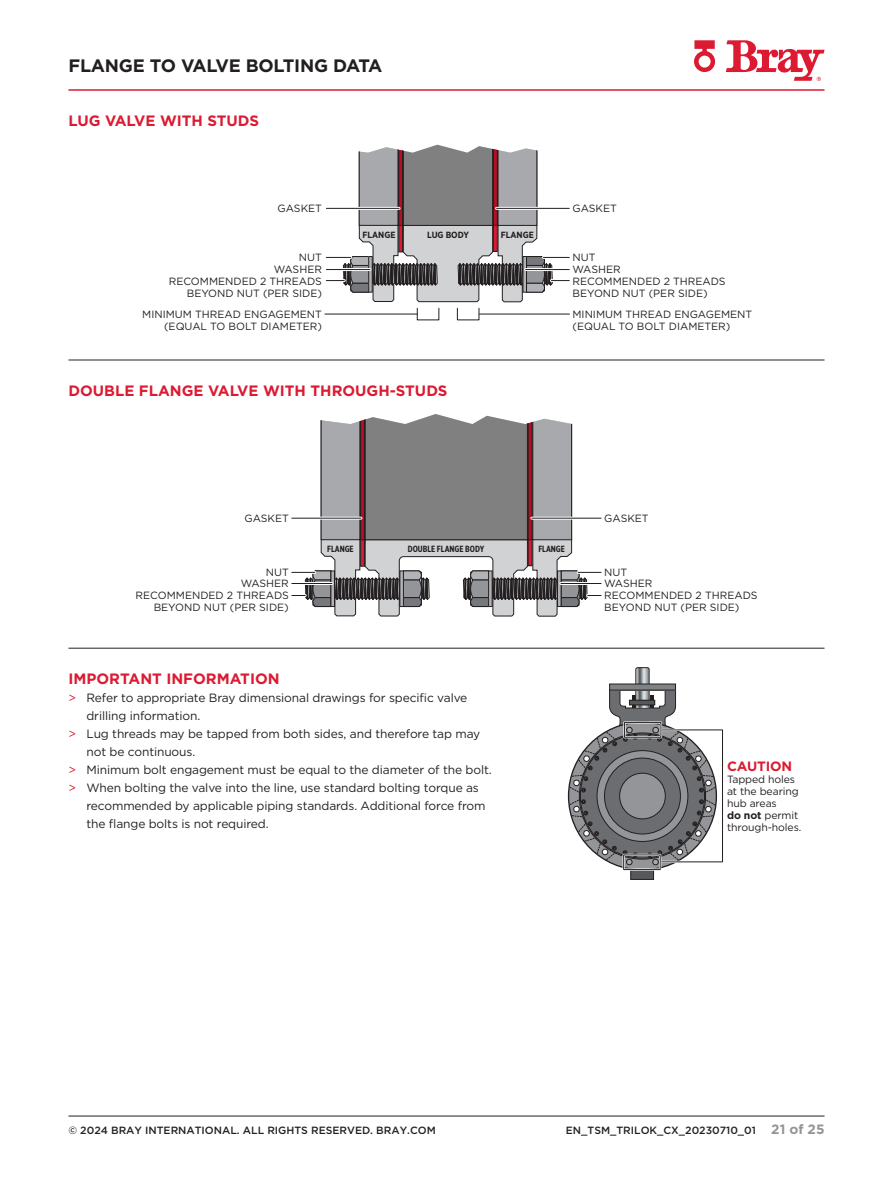
<style>
.page{position:relative;width:893px;height:1188px;background:#fff}
.page>*{position:absolute;margin:0;border:0;box-sizing:border-box;transform-origin:0 0}
.Page_Heading{font:700 18px "Gotham";letter-spacing:-.01em;color:#231f20}
.Subhead_1{font:700 15px "Gotham";color:#dc1a32}
.t1{font:700 13.5px "Gotham";letter-spacing:-.01em;color:#dc1a32}
.t2{font:12px/18px "Gotham";letter-spacing:-.01em;color:#231f20}
.t3{font:10.5px/12px "Gotham";color:#231f20}
.t4{font:500 10.5px "Gotham";color:#231f20}
.t5{font:700 9px "Gotham X Narrow";color:#231f20}
.t6{font:700 9px "Gotham Narrow";color:#231f20}
.s1{color:#dc1a32}
.s2{font-weight:700}
.s3{font-weight:700;font-size:13.5px;color:#939598}
</style>
<div class="page">
<hr style="left:68px;top:1116px;width:756px;height:1px;background:#231f20">
<svg style="left:726px;top:40px;width:98px;height:41px"></svg>
<svg style="left:694px;top:40px;width:21px;height:32px"></svg>
<hr style="left:68px;top:89px;width:756px;height:2px;background:#dc1a32">
<div style="left:630px;top:869px;width:24px;height:11px;background:#57585a;border:1px solid #231f20"></div>
<svg style="left:292px;top:414px;width:309px;height:203px"></svg>
<hr style="left:292px;top:517px;width:69px;height:3px;background:#fff">
<hr style="left:292px;top:518px;width:69px;height:1px;background:#231f20">
<hr style="left:532px;top:517px;width:69px;height:3px;background:#fff">
<hr style="left:532px;top:518px;width:69px;height:1px;background:#231f20">
<hr style="left:292px;top:582px;width:40px;height:3px;background:#fff">
<hr style="left:292px;top:583px;width:40px;height:1px;background:#231f20">
<hr style="left:561px;top:582px;width:40px;height:3px;background:#fff">
<hr style="left:561px;top:583px;width:40px;height:1px;background:#231f20">
<svg style="left:326px;top:145px;width:243px;height:158px"></svg>
<hr style="left:326px;top:207px;width:73px;height:3px;background:#fff">
<hr style="left:326px;top:208px;width:73px;height:1px;background:#231f20">
<hr style="left:497px;top:207px;width:72px;height:3px;background:#fff">
<hr style="left:497px;top:208px;width:72px;height:1px;background:#231f20">
<hr style="left:479px;top:314px;width:90px;height:1px;background:#231f20">
<hr style="left:325px;top:314px;width:92px;height:1px;background:#231f20">
<hr style="left:68px;top:360px;width:756px;height:1px;background:#231f20">
<hr style="left:68px;top:648px;width:756px;height:1px;background:#231f20">
<svg style="left:570px;top:667px;width:153px;height:199px"></svg>
<div style="left:624px;top:722px;width:37px;height:16px;border:1px solid #231f20"></div>
<div style="left:622px;top:854px;width:39px;height:17px;border:2px solid #fff"></div>
<div style="left:623px;top:855px;width:38px;height:15px;border:1px solid #231f20"></div>
<p class="Page_Heading" style="left:68px;top:54px;width:316px">FLANGE TO VALVE BOLTING DATA</p>
<p class="Subhead_1" style="left:68px;top:111px;width:192px">LUG VALVE WITH STUDS</p>
<p class="t3" style="left:278px;top:202px;width:46px">GASKET</p>
<p class="t3" style="left:572px;top:202px;width:46px">GASKET</p>
<p class="t6" style="left:362px;top:229px;width:35px">FLANGE</p>
<p class="t6" style="left:427px;top:229px;width:43px">LUG BODY</p>
<p class="t6" style="left:501px;top:229px;width:35px">FLANGE</p>
<p class="t3" style="left:299px;top:251px;width:24px">NUT</p>
<p class="t3" style="left:572px;top:251px;width:24px">NUT</p>
<p class="t3" style="left:274px;top:263px;width:50px">WASHER</p>
<p class="t3" style="left:572px;top:263px;width:50px">WASHER</p>
<p class="t3" style="left:169px;top:275px;width:155px;text-align:right">RECOMMENDED 2 THREADS<br>BEYOND NUT (PER SIDE)</p>
<p class="t3" style="left:572px;top:275px;width:155px">RECOMMENDED 2 THREADS<br>BEYOND NUT (PER SIDE)</p>
<p class="t3" style="left:142px;top:308px;width:181px;text-align:right">MINIMUM THREAD ENGAGEMENT (EQUAL TO BOLT DIAMETER)</p>
<p class="t3" style="left:572px;top:308px;width:181px">MINIMUM THREAD ENGAGEMENT (EQUAL TO BOLT DIAMETER)</p>
<p class="Subhead_1" style="left:68px;top:381px;width:381px">DOUBLE FLANGE VALVE WITH THROUGH-STUDS</p>
<p class="t3" style="left:244px;top:512px;width:46px">GASKET</p>
<p class="t3" style="left:604px;top:512px;width:46px">GASKET</p>
<p class="t5" style="left:327px;top:543px;width:28px">FLANGE</p>
<p class="t5" style="left:408px;top:543px;width:78px">DOUBLE FLANGE BODY</p>
<p class="t5" style="left:538px;top:543px;width:28px">FLANGE</p>
<p class="t3" style="left:266px;top:566px;width:24px">NUT</p>
<p class="t3" style="left:604px;top:566px;width:24px">NUT</p>
<p class="t3" style="left:241px;top:577px;width:50px">WASHER</p>
<p class="t3" style="left:604px;top:577px;width:50px">WASHER</p>
<p class="t3" style="left:136px;top:589px;width:155px;text-align:right">RECOMMENDED 2 THREADS<br>BEYOND NUT (PER SIDE)</p>
<p class="t3" style="left:604px;top:589px;width:155px">RECOMMENDED 2 THREADS<br>BEYOND NUT (PER SIDE)</p>
<p class="Subhead_1" style="left:68px;top:669px;width:213px">IMPORTANT INFORMATION</p>
<p class="t2" style="left:86px;top:688px;width:382px;text-indent:-18px"><span class="s1">&gt;</span> Refer to appropriate Bray dimensional drawings for specific valve drilling information.</p>
<p class="t2" style="left:86px;top:724px;width:395px;text-indent:-18px"><span class="s1">&gt;</span> Lug threads may be tapped from both sides, and therefore tap may not be continuous.</p>
<p class="t2" style="left:68px;top:760px;width:423px"><span class="s1">&gt;</span> Minimum bolt engagement must be equal to the diameter of the bolt.</p>
<p class="t2" style="left:86px;top:778px;width:401px;text-indent:-18px"><span class="s1">&gt;</span> When bolting the valve into the line, use standard bolting torque as recommended by applicable piping standards. Additional force from the flange bolts is not required.</p>
<p class="t1" style="left:727px;top:758px;width:67px">CAUTION</p>
<p class="t3" style="left:727px;top:773px;width:74px">Tapped holes at the bearing hub areas<br><span class="s2">do not</span> permit through-holes.</p>
<p class="t4" style="left:68px;top:1123px;width:369px">© 2024 BRAY INTERNATIONAL. ALL RIGHTS RESERVED. BRAY.COM</p>
<p class="t4" style="left:566px;top:1123px;width:260px">EN_TSM_TRILOK_Cx_20230710_01 <span class="s3">21 of 25</span></p>
</div>
